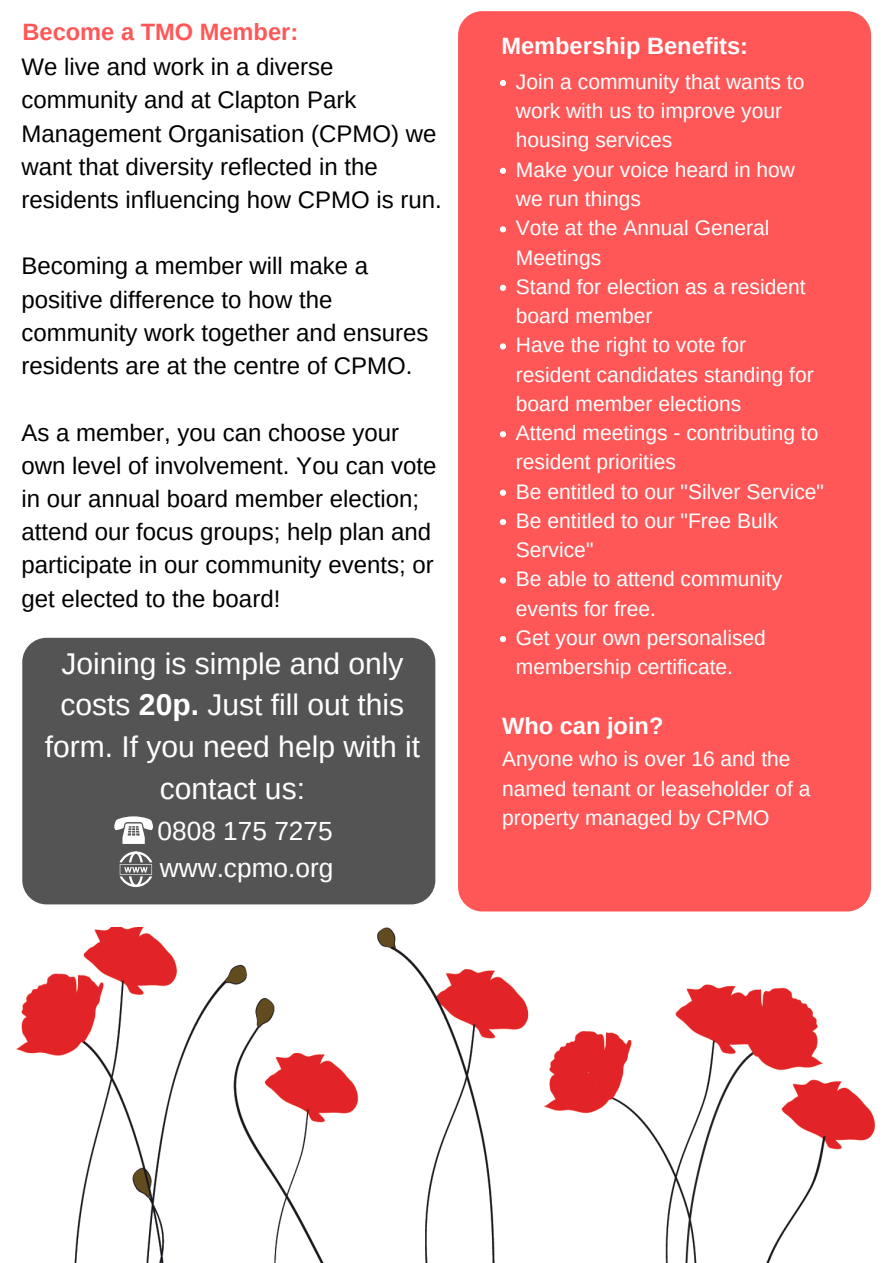
<style>
.page{position:relative;width:893px;height:1263px;background:#fff}
.page>*{position:absolute;margin:0;border:0;box-sizing:border-box;transform-origin:0 0}
.t1{font:30px/41.6px "Arimo";color:#fff;text-align:center}
.t2{font:26.25px/37px "Arimo";color:#fff}
.t3{font:24px/33.2px "Arimo";color:#000}
.t4{font:700 23.62px "Arimo";color:#fff}
.t5{font:700 23.62px "Arimo";color:#ff5757}
.t6{font:21px/29.2px "Arimo";color:#fff}
.s1{font-weight:700}
</style>
<div class="page">
<div style="left:458px;top:11px;width:414px;height:901px;background:#ff5757"></div>
<img style="left:16px;top:927px;width:860px;height:336px">
<svg style="left:500px;top:80px;width:6px;height:6px"></svg>
<svg style="left:500px;top:168px;width:6px;height:6px"></svg>
<svg style="left:500px;top:226px;width:6px;height:6px"></svg>
<svg style="left:500px;top:285px;width:6px;height:6px"></svg>
<svg style="left:500px;top:343px;width:6px;height:6px"></svg>
<svg style="left:500px;top:431px;width:6px;height:6px"></svg>
<svg style="left:500px;top:490px;width:6px;height:6px"></svg>
<svg style="left:500px;top:519px;width:6px;height:6px"></svg>
<svg style="left:500px;top:577px;width:6px;height:7px"></svg>
<svg style="left:500px;top:636px;width:6px;height:6px"></svg>
<div style="left:22px;top:637px;width:414px;height:268px;background:#545454"></div>
<svg style="left:114px;top:816px;width:39px;height:28px"></svg>
<svg style="left:119px;top:851px;width:33px;height:36px"></svg>
<p class="t5" style="left:22px;top:19px;width:277px">Become a TMO Member:</p>
<p class="t3" style="left:21px;top:50px;width:422px">We live and work in a diverse community and at Clapton Park Management Organisation (CPMO) we want that diversity reflected in the residents influencing how CPMO is run.</p>
<p class="t3" style="left:21px;top:249px;width:408px">Becoming a member will make a positive difference to how the community work together and ensures residents are at the centre of CPMO.</p>
<p class="t3" style="left:21px;top:415px;width:416px">As a member, you can choose your own level of involvement. You can vote in our annual board member election; attend our focus groups; help plan and participate in our community events; or get elected to the board!</p>
<p class="t4" style="left:501px;top:33px;width:248px">Membership Benefits:</p>
<p class="t6" style="left:516px;top:67px;width:309px">Join a community that wants to work with us to improve your housing services<br>Make your voice heard in how we run things<br>Vote at the Annual General<br>Meetings<br>Stand for election as a resident board member<br>Have the right to vote for resident candidates standing for board member elections<br>Attend meetings - contributing to resident priorities<br>Be entitled to our "Silver Service"<br>Be entitled to our "Free Bulk<br>Service"<br>Be able to attend community events for free.<br>Get your own personalised</p>
<h1 class="t1" style="left:61px;top:643px;width:343px">Joining is simple and only</h1>
<p class="t6" style="left:516px;top:652px;width:219px">membership certificate.</p>
<h1 class="t1" style="left:45px;top:684px;width:377px">costs <span class="s1">20p.</span> Just fill out this form. If you need help with it contact us:</h1>
<p class="t2" style="left:157px;top:812px;width:177px">0808 175 7275 www.cpmo.org</p>
<p class="t4" style="left:502px;top:713px;width:163px">Who can join?</p>
<p class="t6" style="left:502px;top:744px;width:310px">Anyone who is over 16 and the named tenant or leaseholder of a property managed by CPMO</p>
</div>
